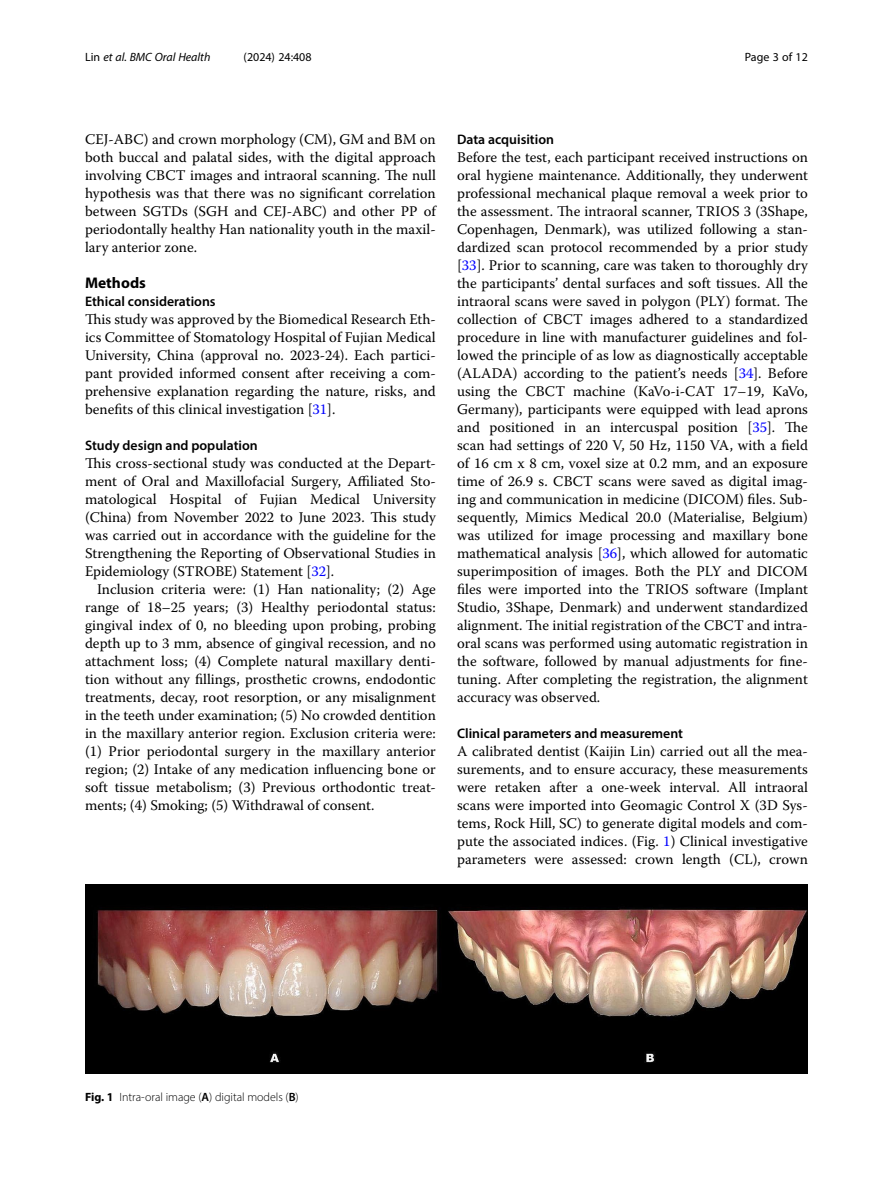
<style>
.page{position:relative;width:893px;height:1191px;background:#fff}
.page>*{position:absolute;margin:0;border:0;box-sizing:border-box;transform-origin:0 0}
.Head_1{font:700 15.45px "Myriad Pro";color:#000}
.Body_Text{font:14.7px/18px "Warnock Pro";color:#000;text-align:justify}
.Body_Text_Indent{font:14.7px/18px "Warnock Pro";color:#000;text-align:justify}
.Head_2{font:600 13.8px "Myriad Pro";color:#000}
.Head_2_After_1{font:600 13.8px "Myriad Pro";color:#000}
.Figure_Caption{font:300 12px "Myriad Pro";color:#000}
.t1{font:italic 12px "Myriad Pro";color:#000}
.t2{font:12px "Myriad Pro";color:#000}
.s1{font-style:normal}
.s2{color:#00f}
.s3{font-weight:700}
.s4{font-weight:600}
</style>
<div class="page">
<img style="left:85px;top:884px;width:723px;height:190px">
<p class="t1" style="left:85px;top:50px;width:127px"><span class="s1">Lin</span> et al. BMC Oral Health</p>
<p class="t2" style="left:244px;top:50px;width:70px">(2024) 24:408</p>
<p class="t2" style="left:745px;top:50px;width:65px">Page 3 of 12</p>
<p class="Body_Text_Indent" style="left:85px;top:130px;width:352px">CEJ-ABC) and crown morphology (CM), GM and BM on both buccal and palatal sides, with the digital approach involving CBCT images and intraoral scanning. The null hypothesis was that there was no significant correlation between SGTDs (SGH and CEJ-ABC) and other PP of periodontally healthy Han nationality youth in the maxil&shy;lary anterior zone.</p>
<p class="Head_1" style="left:85px;top:273px;width:62px">Methods</p>
<p class="Head_2_After_1" style="left:85px;top:293px;width:132px">Ethical considerations</p>
<p class="Body_Text" style="left:85px;top:310px;width:352px">This study was approved by the Biomedical Research Eth&shy;ics Committee of Stomatology Hospital of Fujian Medical University, China (approval no. 2023-24). Each partici&shy;pant provided informed consent after receiving a com&shy;prehensive explanation regarding the nature, risks, and benefits of this clinical investigation [<span class="s2">31</span>].</p>
<p class="Head_2" style="left:85px;top:437px;width:174px">Study design and population</p>
<p class="Body_Text" style="left:85px;top:454px;width:352px">This cross-sectional study was conducted at the Depart&shy;ment of Oral and Maxillofacial Surgery, Affiliated Sto&shy;matological Hospital of Fujian Medical University (China) from November 2022 to June 2023. This study was carried out in accordance with the guideline for the Strengthening the Reporting of Observational Studies in Epidemiology (STROBE) Statement [<span class="s2">32</span>].</p>
<p class="Body_Text_Indent" style="left:85px;top:580px;width:352px;text-indent:12px">Inclusion criteria were: (1) Han nationality; (2) Age range of 18–25 years; (3) Healthy periodontal status: gingival index of 0, no bleeding upon probing, probing depth up to 3 mm, absence of gingival recession, and no attachment loss; (4) Complete natural maxillary denti&shy;tion without any fillings, prosthetic crowns, endodontic treatments, decay, root resorption, or any misalignment in the teeth under examination; (5) No crowded dentition in the maxillary anterior region. Exclusion criteria were: (1) Prior periodontal surgery in the maxillary anterior region; (2) Intake of any medication influencing bone or soft tissue metabolism; (3) Previous orthodontic treat&shy;ments; (4) Smoking; (5) Withdrawal of consent.</p>
<p class="Head_2" style="left:457px;top:131px;width:98px">Data acquisition</p>
<p class="Body_Text" style="left:457px;top:148px;width:352px">Before the test, each participant received instructions on oral hygiene maintenance. Additionally, they underwent professional mechanical plaque removal a week prior to the assessment. The intraoral scanner, TRIOS 3 (3Shape, Copenhagen, Denmark), was utilized following a stan&shy;dardized scan protocol recommended by a prior study [<span class="s2">33</span>]. Prior to scanning, care was taken to thoroughly dry the participants’ dental surfaces and soft tissues. All the intraoral scans were saved in polygon (PLY) format. The collection of CBCT images adhered to a standardized procedure in line with manufacturer guidelines and fol&shy;lowed the principle of as low as diagnostically acceptable (ALADA) according to the patient’s needs [<span class="s2">34</span>]. Before using the CBCT machine (KaVo-i-CAT 17–19, KaVo, Germany), participants were equipped with lead aprons and positioned in an intercuspal position [<span class="s2">35</span>]. The scan had settings of 220 V, 50 Hz, 1150 VA, with a field of 16 cm x 8 cm, voxel size at 0.2 mm, and an exposure time of 26.9 s. CBCT scans were saved as digital imag&shy;ing and communication in medicine (DICOM) files. Sub&shy;sequently, Mimics Medical 20.0 (Materialise, Belgium) was utilized for image processing and maxillary bone mathematical analysis [<span class="s2">36</span>], which allowed for automatic superimposition of images. Both the PLY and DICOM files were imported into the TRIOS software (Implant Studio, 3Shape, Denmark) and underwent standardized alignment. The initial registration of the CBCT and intra&shy;oral scans was performed using automatic registration in the software, followed by manual adjustments for fine&shy;tuning. After completing the registration, the alignment accuracy was observed.</p>
<p class="Head_2" style="left:457px;top:725px;width:227px">Clinical parameters and measurement</p>
<p class="Body_Text" style="left:457px;top:742px;width:352px">A calibrated dentist (Kaijin Lin) carried out all the mea&shy;surements, and to ensure accuracy, these measurements were retaken after a one-week interval. All intraoral scans were imported into Geomagic Control X (3D Sys&shy;tems, Rock Hill, SC) to generate digital models and com&shy;pute the associated indices. (Fig. <span class="s2">1</span>) Clinical investigative parameters were assessed: crown length (CL), crown</p>
<p class="Figure_Caption" style="left:85px;top:1089px;width:215px"><span class="s3">Fig. 1</span> Intra-oral image (<span class="s4">A</span>) digital models (<span class="s4">B</span>)</p>
</div>
